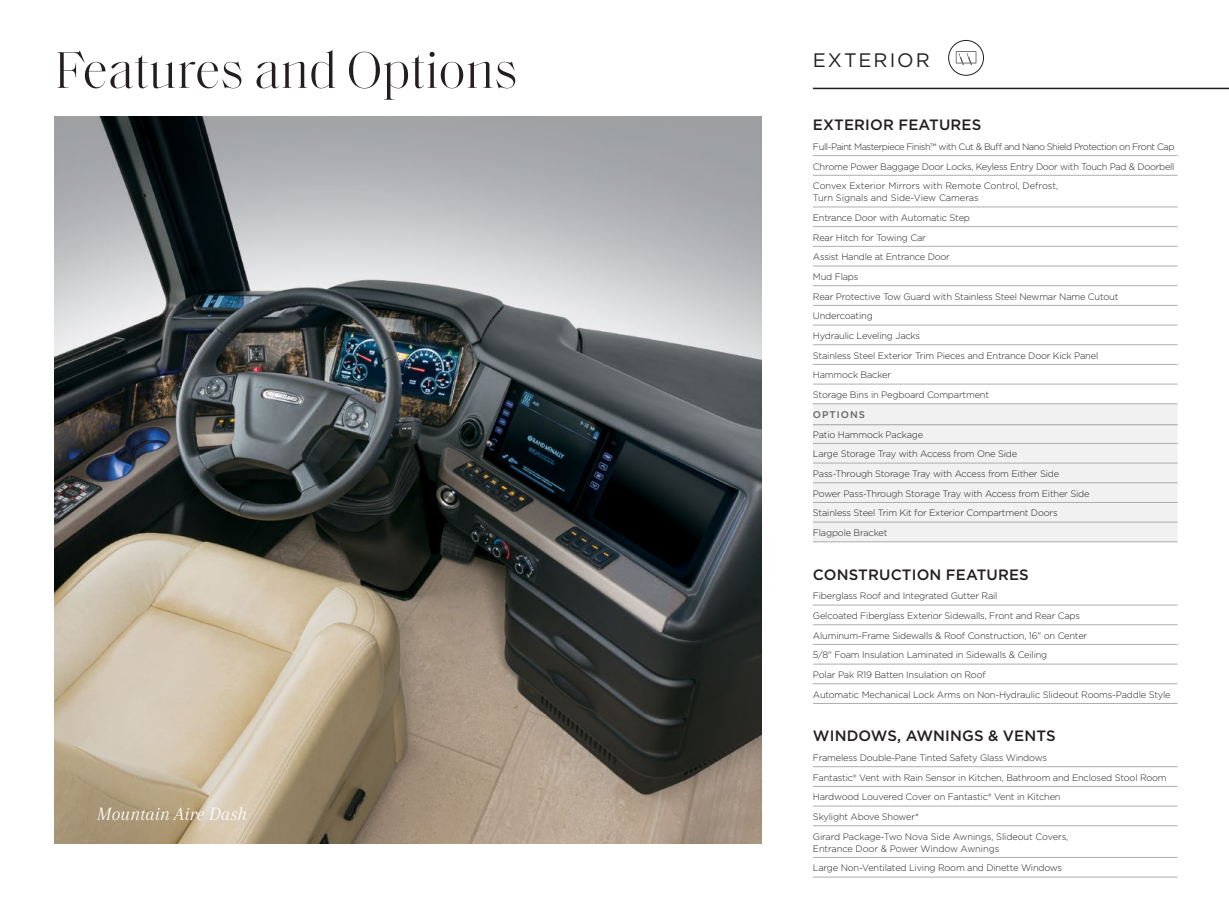
<style>
.page{position:relative;width:1229px;height:918px;background:#fff}
.page>*{position:absolute;margin:0;border:0;box-sizing:border-box;transform-origin:0 0}
.Headline_Line_2__Lef{font:300 52.5px "Saol Display";color:#231f20}
.Descriptor_Copy_Left{font:italic 19.5px "Arapey";color:#fff}
.Features_and_Options{font:19.5px "Gotham";letter-spacing:.1em;color:#231f20}
.Features_and_Options-2{font:500 15px "Gotham";letter-spacing:.01em;color:#231f20}
.Options_Gray_Copy{font:500 9.75px "Gotham";letter-spacing:.1em;color:#636466}
.Features_and_Options-3{font:300 9.3px/12px "Gotham";letter-spacing:-.02em;color:#231f20}
.Features_and_Options-4{font:300 9.3px/12px "Gotham";color:#231f20}
.Features_and_Options-5{font:300 9.3px "Gotham";letter-spacing:-.05em;color:#231f20}
</style>
<div class="page">
<img style="left:54px;top:117px;width:708px;height:727px">
<hr style="left:813px;top:88px;width:415px;height:1px;background:#231f20">
<div style="left:948px;top:40px;width:36px;height:36px;border:1px solid #231f20;border-radius:50%"></div>
<svg style="left:955px;top:51px;width:21px;height:14px"></svg>
<div style="left:813px;top:405px;width:364px;height:137px;background:#f1f1f2"></div>
<hr style="left:813px;top:155px;width:364px;height:1px;background:#acaeb1">
<hr style="left:813px;top:175px;width:364px;height:1px;background:#acaeb1">
<hr style="left:813px;top:207px;width:364px;height:1px;background:#acaeb1">
<hr style="left:813px;top:226px;width:364px;height:1px;background:#acaeb1">
<hr style="left:813px;top:246px;width:364px;height:1px;background:#acaeb1">
<hr style="left:813px;top:266px;width:364px;height:1px;background:#acaeb1">
<hr style="left:813px;top:285px;width:364px;height:1px;background:#acaeb1">
<hr style="left:813px;top:305px;width:364px;height:1px;background:#acaeb1">
<hr style="left:813px;top:325px;width:364px;height:1px;background:#acaeb1">
<hr style="left:813px;top:344px;width:364px;height:1px;background:#acaeb1">
<hr style="left:813px;top:364px;width:364px;height:1px;background:#acaeb1">
<hr style="left:813px;top:384px;width:364px;height:1px;background:#acaeb1">
<hr style="left:813px;top:404px;width:364px;height:1px;background:#acaeb1">
<hr style="left:813px;top:425px;width:364px;height:1px;background:#a0a2a3">
<hr style="left:813px;top:443px;width:364px;height:1px;background:#acaeb1">
<hr style="left:813px;top:463px;width:364px;height:1px;background:#acaeb1">
<hr style="left:813px;top:483px;width:364px;height:1px;background:#acaeb1">
<hr style="left:813px;top:502px;width:364px;height:1px;background:#acaeb1">
<hr style="left:813px;top:522px;width:364px;height:1px;background:#acaeb1">
<hr style="left:813px;top:542px;width:364px;height:1px;background:#acaeb1">
<hr style="left:813px;top:605px;width:364px;height:1px;background:#acaeb1">
<hr style="left:813px;top:624px;width:364px;height:1px;background:#acaeb1">
<hr style="left:813px;top:644px;width:364px;height:1px;background:#acaeb1">
<hr style="left:813px;top:664px;width:364px;height:1px;background:#acaeb1">
<hr style="left:813px;top:684px;width:364px;height:1px;background:#acaeb1">
<hr style="left:813px;top:703px;width:364px;height:1px;background:#acaeb1">
<hr style="left:813px;top:766px;width:364px;height:1px;background:#acaeb1">
<hr style="left:813px;top:786px;width:364px;height:1px;background:#acaeb1">
<hr style="left:813px;top:806px;width:364px;height:1px;background:#acaeb1">
<hr style="left:813px;top:825px;width:364px;height:1px;background:#acaeb1">
<hr style="left:813px;top:857px;width:364px;height:1px;background:#acaeb1">
<hr style="left:813px;top:877px;width:364px;height:1px;background:#acaeb1">
<p class="Headline_Line_2__Lef" style="left:55px;top:33px;width:464px">Features and Options</p>
<p class="Descriptor_Copy_Left" style="left:97px;top:803px;width:151px">Mountain Aire Dash</p>
<p class="Features_and_Options" style="left:813px;top:48px;width:118px">EXTERIOR</p>
<p class="Features_and_Options-2" style="left:813px;top:115px;width:170px">EXTERIOR FEATURES</p>
<p class="Features_and_Options-5" style="left:813px;top:141px;width:363px">Full-Paint Masterpiece Finish™ with Cut &amp; Buff and Nano Shield Protection on Front Cap</p>
<p class="Features_and_Options-3" style="left:813px;top:160px;width:363px">Chrome Power Baggage Door Locks, Keyless Entry Door with Touch Pad &amp; Doorbell</p>
<p class="Features_and_Options-4" style="left:813px;top:180px;width:247px">Convex Exterior Mirrors with Remote Control, Defrost,<br>Turn Signals and Side-View Cameras</p>
<p class="Features_and_Options-3" style="left:813px;top:211px;width:159px">Entrance Door with Automatic Step</p>
<p class="Features_and_Options-3" style="left:813px;top:231px;width:114px">Rear Hitch for Towing Car</p>
<p class="Features_and_Options-3" style="left:813px;top:251px;width:138px">Assist Handle at Entrance Door</p>
<p class="Features_and_Options-3" style="left:813px;top:270px;width:47px">Mud Flaps</p>
<p class="Features_and_Options-3" style="left:813px;top:290px;width:307px">Rear Protective Tow Guard with Stainless Steel Newmar Name Cutout</p>
<p class="Features_and_Options-3" style="left:813px;top:310px;width:61px">Undercoating</p>
<p class="Features_and_Options-3" style="left:813px;top:330px;width:109px">Hydraulic Leveling Jacks</p>
<p class="Features_and_Options-3" style="left:813px;top:349px;width:287px">Stainless Steel Exterior Trim Pieces and Entrance Door Kick Panel</p>
<p class="Features_and_Options-3" style="left:813px;top:369px;width:80px">Hammock Backer</p>
<p class="Features_and_Options-3" style="left:813px;top:389px;width:178px">Storage Bins in Pegboard Compartment</p>
<p class="Options_Gray_Copy" style="left:813px;top:408px;width:54px">OPTIONS</p>
<p class="Features_and_Options-3" style="left:813px;top:428px;width:112px">Patio Hammock Package</p>
<p class="Features_and_Options-3" style="left:813px;top:448px;width:206px">Large Storage Tray with Access from One Side</p>
<p class="Features_and_Options-3" style="left:813px;top:468px;width:248px">Pass-Through Storage Tray with Access from Either Side</p>
<p class="Features_and_Options-3" style="left:813px;top:487px;width:278px">Power Pass-Through Storage Tray with Access from Either Side</p>
<p class="Features_and_Options-3" style="left:813px;top:507px;width:246px">Stainless Steel Trim Kit for Exterior Compartment Doors</p>
<p class="Features_and_Options-3" style="left:813px;top:527px;width:76px">Flagpole Bracket</p>
<p class="Features_and_Options-2" style="left:813px;top:565px;width:217px">CONSTRUCTION FEATURES</p>
<p class="Features_and_Options-3" style="left:813px;top:590px;width:186px">Fiberglass Roof and Integrated Gutter Rail</p>
<p class="Features_and_Options-3" style="left:813px;top:610px;width:269px">Gelcoated Fiberglass Exterior Sidewalls, Front and Rear Caps</p>
<p class="Features_and_Options-3" style="left:813px;top:629px;width:276px">Aluminum-Frame Sidewalls &amp; Roof Construction, 16" on Center</p>
<p class="Features_and_Options-3" style="left:813px;top:649px;width:236px">5/8" Foam Insulation Laminated in Sidewalls &amp; Ceiling</p>
<p class="Features_and_Options-3" style="left:813px;top:669px;width:174px">Polar Pak R19 Batten Insulation on Roof</p>
<p class="Features_and_Options-3" style="left:813px;top:688px;width:359px">Automatic Mechanical Lock Arms on Non-Hydraulic Slideout Rooms-Paddle Style</p>
<p class="Features_and_Options-2" style="left:813px;top:726px;width:244px">WINDOWS, AWNINGS &amp; VENTS</p>
<p class="Features_and_Options-3" style="left:813px;top:752px;width:235px">Frameless Double-Pane Tinted Safety Glass Windows</p>
<p class="Features_and_Options-3" style="left:813px;top:771px;width:355px">Fantastic® Vent with Rain Sensor in Kitchen, Bathroom and Enclosed Stool Room</p>
<p class="Features_and_Options-3" style="left:813px;top:791px;width:249px">Hardwood Louvered Cover on Fantastic® Vent in Kitchen</p>
<p class="Features_and_Options-3" style="left:813px;top:811px;width:108px">Skylight Above Shower*</p>
<p class="Features_and_Options-3" style="left:813px;top:830px;width:257px">Girard Package-Two Nova Side Awnings, Slideout Covers,<br>Entrance Door &amp; Power Window Awnings</p>
<p class="Features_and_Options-3" style="left:813px;top:862px;width:251px">Large Non-Ventilated Living Room and Dinette Windows</p>
</div>
